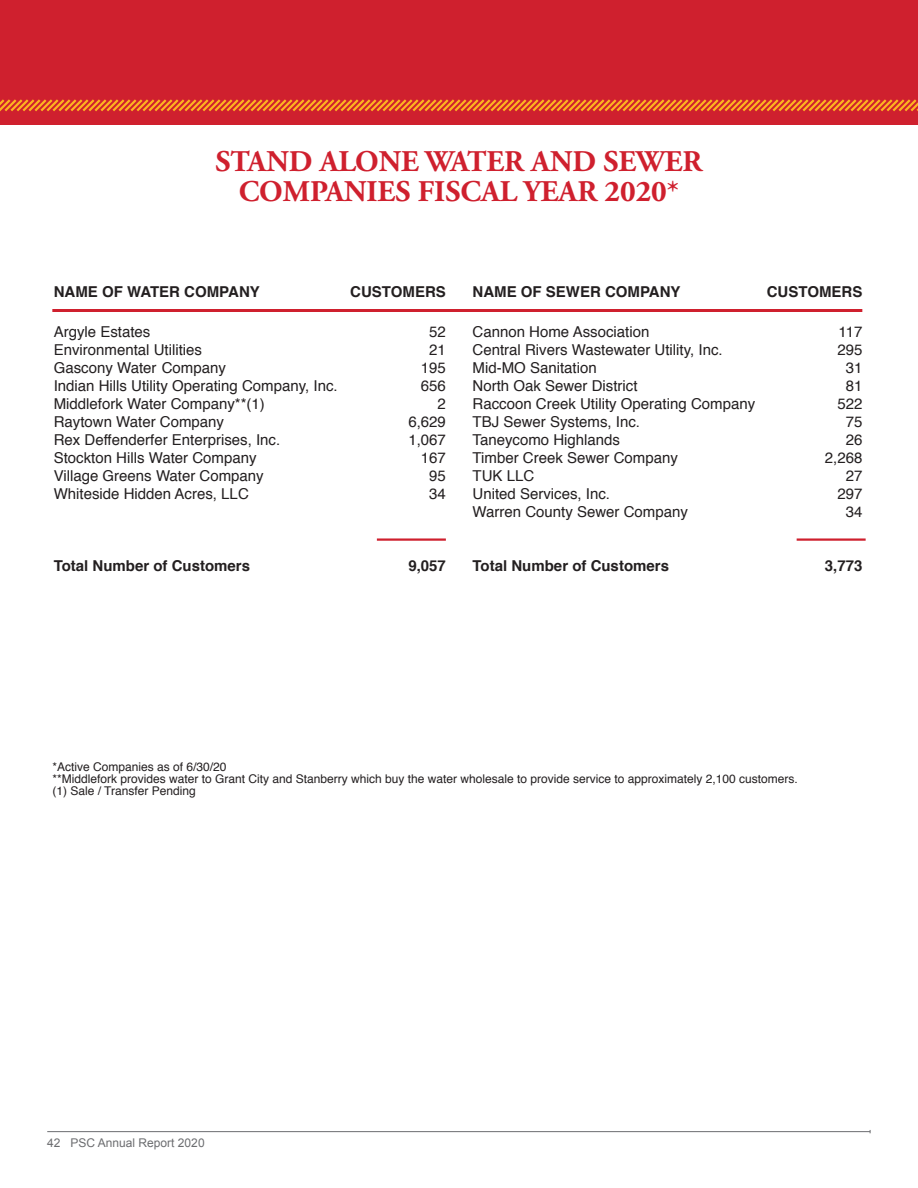
<style>
.page{position:relative;width:918px;height:1188px;background:#fff}
.page>*{position:absolute;margin:0;border:0;box-sizing:border-box;transform-origin:0 0}
.t1{font:700 30px/30px "Adobe Garamond Pro";color:#cf202e;text-align:center}
.t2{font:15px "Helvetica";color:#231f20}
.t3{font:700 15px "Helvetica";color:#231f20}
.t4{font:12px/12px "Helvetica";color:#231f20}
.t5{font:12px "Arial";color:#6c6d70}
</style>
<div class="page">
<div style="left:0;top:0;width:918px;height:125px;background:#cf202e"></div>
<svg style="left:0;top:99px;width:918px;height:13px"></svg>
<hr style="left:47px;top:1131px;width:823px;height:1px;background:#6c6d70">
<hr style="left:797px;top:538px;width:69px;height:3px;background:#cf202e">
<hr style="left:377px;top:538px;width:69px;height:3px;background:#cf202e">
<hr style="left:52px;top:309px;width:810px;height:3px;background:#cf202e">
<h1 class="t1" style="left:215px;top:147px;width:489px">STAND ALONE WATER AND SEWER<br>COMPANIES FISCAL YEAR 2020*</h1>
<p class="t3" style="left:54px;top:280px;width:208px">NAME OF WATER COMPANY</p>
<p class="t3" style="left:350px;top:280px;width:97px">CUSTOMERS</p>
<p class="t2" style="left:54px;top:320px;width:98px">Argyle Estates</p>
<p class="t2" style="left:429px;top:320px;width:18px">52</p>
<p class="t2" style="left:54px;top:338px;width:150px">Environmental Utilities</p>
<p class="t2" style="left:429px;top:338px;width:18px">21</p>
<p class="t2" style="left:54px;top:356px;width:174px">Gascony Water Company</p>
<p class="t2" style="left:421px;top:356px;width:27px">195</p>
<p class="t2" style="left:54px;top:374px;width:286px">Indian Hills Utility Operating Company, Inc.</p>
<p class="t2" style="left:421px;top:374px;width:27px">656</p>
<p class="t2" style="left:54px;top:392px;width:213px">Middlefork Water Company**(1)</p>
<p class="t2" style="left:438px;top:392px;width:10px">2</p>
<p class="t2" style="left:54px;top:410px;width:172px">Raytown Water Company</p>
<p class="t2" style="left:408px;top:410px;width:39px">6,629</p>
<p class="t2" style="left:54px;top:428px;width:228px">Rex Deffenderfer Enterprises, Inc.</p>
<p class="t2" style="left:408px;top:428px;width:39px">1,067</p>
<p class="t2" style="left:54px;top:446px;width:204px">Stockton Hills Water Company</p>
<p class="t2" style="left:421px;top:446px;width:27px">167</p>
<p class="t2" style="left:54px;top:464px;width:212px">Village Greens Water Company</p>
<p class="t2" style="left:429px;top:464px;width:18px">95</p>
<p class="t2" style="left:54px;top:482px;width:197px">Whiteside Hidden Acres, LLC</p>
<p class="t2" style="left:429px;top:482px;width:18px">34</p>
<p class="t3" style="left:54px;top:553px;width:198px">Total Number of Customers</p>
<p class="t3" style="left:408px;top:553px;width:39px">9,057</p>
<p class="t3" style="left:473px;top:280px;width:210px">NAME OF SEWER COMPANY</p>
<p class="t3" style="left:767px;top:280px;width:97px">CUSTOMERS</p>
<p class="t2" style="left:473px;top:320px;width:178px">Cannon Home Association</p>
<p class="t2" style="left:838px;top:320px;width:25px">117</p>
<p class="t2" style="left:473px;top:338px;width:252px">Central Rivers Wastewater Utility, Inc.</p>
<p class="t2" style="left:837px;top:338px;width:27px">295</p>
<p class="t2" style="left:473px;top:356px;width:126px">Mid-MO Sanitation</p>
<p class="t2" style="left:846px;top:356px;width:18px">31</p>
<p class="t2" style="left:473px;top:374px;width:167px">North Oak Sewer District</p>
<p class="t2" style="left:846px;top:374px;width:18px">81</p>
<p class="t2" style="left:473px;top:392px;width:284px">Raccoon Creek Utility Operating Company</p>
<p class="t2" style="left:837px;top:392px;width:27px">522</p>
<p class="t2" style="left:473px;top:410px;width:169px">TBJ Sewer Systems, Inc.</p>
<p class="t2" style="left:846px;top:410px;width:18px">75</p>
<p class="t2" style="left:473px;top:428px;width:149px">Taneycomo Highlands</p>
<p class="t2" style="left:846px;top:428px;width:18px">26</p>
<p class="t2" style="left:473px;top:446px;width:207px">Timber Creek Sewer Company</p>
<p class="t2" style="left:825px;top:446px;width:39px">2,268</p>
<p class="t2" style="left:473px;top:464px;width:63px">TUK LLC</p>
<p class="t2" style="left:846px;top:464px;width:18px">27</p>
<p class="t2" style="left:473px;top:482px;width:139px">United Services, Inc.</p>
<p class="t2" style="left:837px;top:482px;width:27px">297</p>
<p class="t2" style="left:473px;top:500px;width:217px">Warren County Sewer Company</p>
<p class="t2" style="left:846px;top:500px;width:18px">34</p>
<p class="t3" style="left:473px;top:553px;width:198px">Total Number of Customers</p>
<p class="t3" style="left:825px;top:553px;width:39px">3,773</p>
<p class="t4" style="left:52px;top:761px;width:747px">*Active Companies as of 6/30/20<br>**Middlefork provides water to Grant City and Stanberry which buy the water wholesale to provide service to approximately 2,100 customers. (1) Sale / Transfer Pending</p>
<p class="t5" style="left:47px;top:1135px;width:159px">42 PSC Annual Report 2020</p>
</div>
